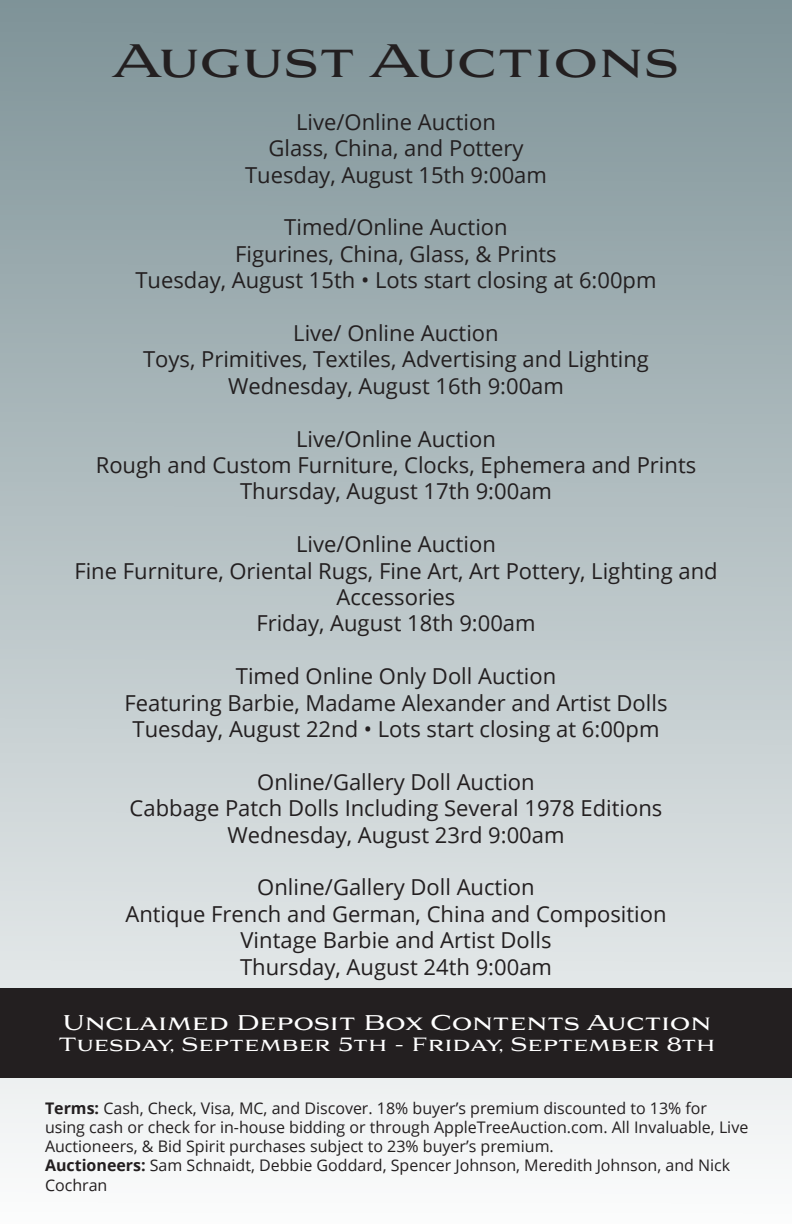
<style>
.page{position:relative;width:792px;height:1224px;background:#fff}
.page>*{position:absolute;margin:0;border:0;box-sizing:border-box;transform-origin:0 0}
.t1{font:44px "Aviano Serif";color:#231f20}
.t2{font:22px/26.4px "Open Sans";color:#231f20;text-align:center}
.t3{font:20px "Aviano Serif";color:#fff}
.t4{font:18px "Aviano Serif";color:#fff}
.t5{font:16px/19.2px "Open Sans";color:#231f20}
.s1{font-weight:700}
</style>
<div class="page">
<div style="left:0;top:0;width:792px;height:1224px;background:linear-gradient(to bottom,#7e9398,#fbfcfc)"></div>
<div style="left:0;top:988px;width:792px;height:90px;background:#231f20"></div>
<p class="t1" style="left:113px;top:32px;width:568px">August Auctions</p>
<p class="t2" style="left:296px;top:108px;width:201px">Live/Online Auction</p>
<p class="t2" style="left:268px;top:134px;width:257px">Glass, China, and Pottery</p>
<p class="t2" style="left:245px;top:161px;width:303px">Tuesday, August 15th 9:00am</p>
<p class="t2" style="left:284px;top:214px;width:225px">Timed/Online Auction</p>
<p class="t2" style="left:235px;top:240px;width:323px">Figurines, China, Glass, &amp; Prints</p>
<p class="t2" style="left:135px;top:266px;width:523px">Tuesday, August 15th • Lots start closing at 6:00pm</p>
<p class="t2" style="left:293px;top:319px;width:207px">Live/ Online Auction</p>
<p class="t2" style="left:143px;top:346px;width:507px">Toys, Primitives, Textiles, Advertising and Lighting</p>
<p class="t2" style="left:228px;top:372px;width:337px">Wednesday, August 16th 9:00am</p>
<p class="t2" style="left:296px;top:425px;width:201px">Live/Online Auction</p>
<p class="t2" style="left:96px;top:451px;width:602px">Rough and Custom Furniture, Clocks, Ephemera and Prints</p>
<p class="t2" style="left:240px;top:478px;width:314px">Thursday, August 17th 9:00am</p>
<p class="t2" style="left:296px;top:530px;width:201px">Live/Online Auction</p>
<p class="t2" style="left:74px;top:557px;width:645px">Fine Furniture, Oriental Rugs, Fine Art, Art Pottery, Lighting and<br>Accessories</p>
<p class="t2" style="left:256px;top:610px;width:281px">Friday, August 18th 9:00am</p>
<p class="t2" style="left:236px;top:662px;width:322px">Timed Online Only Doll Auction</p>
<p class="t2" style="left:124px;top:689px;width:545px">Featuring Barbie, Madame Alexander and Artist Dolls</p>
<p class="t2" style="left:133px;top:715px;width:528px">Tuesday, August 22nd • Lots start closing at 6:00pm</p>
<p class="t2" style="left:257px;top:768px;width:279px">Online/Gallery Doll Auction</p>
<p class="t2" style="left:130px;top:794px;width:534px">Cabbage Patch Dolls Including Several 1978 Editions</p>
<p class="t2" style="left:227px;top:821px;width:339px">Wednesday, August 23rd 9:00am</p>
<p class="t2" style="left:257px;top:874px;width:279px">Online/Gallery Doll Auction</p>
<p class="t2" style="left:125px;top:900px;width:543px">Antique French and German, China and Composition</p>
<p class="t2" style="left:241px;top:926px;width:312px">Vintage Barbie and Artist Dolls</p>
<p class="t2" style="left:240px;top:953px;width:314px">Thursday, August 24th 9:00am</p>
<p class="t3" style="left:63px;top:1009px;width:650px">Unclaimed Deposit Box Contents Auction</p>
<p class="t4" style="left:58px;top:1033px;width:659px">Tuesday, September 5th - Friday, September 8th</p>
<p class="t5" style="left:45px;top:1098px;width:705px"><span class="s1">Terms:</span> Cash, Check, Visa, MC, and Discover. 18% buyer’s premium discounted to 13% for using cash or check for in-house bidding or through AppleTreeAuction.com. All Invaluable, Live Auctioneers, &amp; Bid Spirit purchases subject to 23% buyer’s premium.<br><span class="s1">Auctioneers:</span> Sam Schnaidt, Debbie Goddard, Spencer Johnson, Meredith Johnson, and Nick Cochran</p>
</div>
